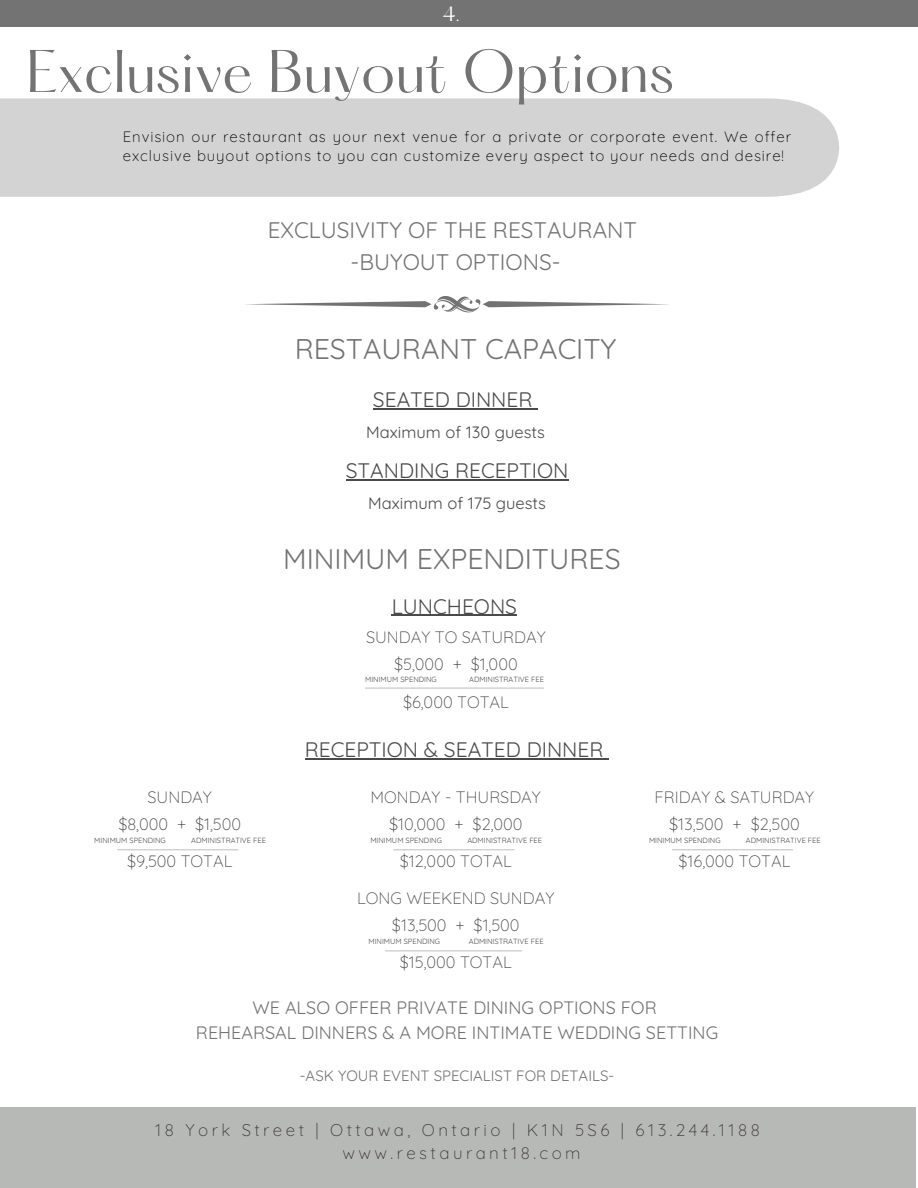
<style>
.page{position:relative;width:918px;height:1188px;background:#fff}
.page>*{position:absolute;margin:0;border:0;box-sizing:border-box;transform-origin:0 0}
.t1{font:52.5px "Hatton";color:#737373}
.t2{font:28.5px "Quicksand";color:#737373}
.t3{font:22.5px/31.5px "Quicksand";color:#737373;text-align:center}
.t4{font:21px "Quicksand";color:#4a4a4a}
.t5{font:18px/24.8px "Quicksand";color:#737373;text-align:center}
.t6{font:18px "Hatton";color:#fff}
.t7{font:300 16.95px/23.7px "Quicksand";letter-spacing:.205em;color:#403737;text-align:center}
.t8{font:300 16.5px "Quicksand";color:#4a4a4a}
.t9{font:16.5px "Quicksand";color:#4a4a4a}
.t10{font:300 15px/19.2px "Quicksand";letter-spacing:.06em;color:#000}
.t11{font:15px "Quicksand";color:#737373}
.t12{font:7.5px "Quicksand";color:#4a4a4a}
</style>
<div class="page">
<div style="left:0;top:0;width:918px;height:27px;background:#737373"></div>
<div style="left:0;top:1107px;width:916px;height:81px;background:#b7b9b7"></div>
<div style="left:0;top:98px;width:839px;height:99px;background:#d3d3d3"></div>
<svg style="left:246px;top:296px;width:422px;height:17px"></svg>
<hr style="left:305px;top:758px;width:299px;height:2px;background:#4a4a4a">
<hr style="left:365px;top:688px;width:179px;height:1px;background:#c4c4c4">
<hr style="left:392px;top:615px;width:125px;height:1px;background:#4a4a4a">
<hr style="left:117px;top:849px;width:121px;height:1px;background:#c4c4c4">
<hr style="left:393px;top:849px;width:121px;height:1px;background:#c4c4c4">
<hr style="left:672px;top:849px;width:121px;height:1px;background:#c4c4c4">
<hr style="left:385px;top:950px;width:137px;height:1px;background:#c4c4c4">
<hr style="left:373px;top:408px;width:160px;height:1px;background:#4a4a4a">
<hr style="left:346px;top:479px;width:222px;height:1px;background:#4a4a4a">
<p class="t6" style="left:443px;top:5px;width:19px">4.</p>
<p class="t1" style="left:26px;top:47px;width:649px">Exclusive Buyout Options</p>
<p class="t10" style="left:123px;top:127px;width:670px">Envision our restaurant as your next venue for a private or corporate event. We offer exclusive buyout options to you can customize every aspect to your needs and desire!</p>
<p class="t3" style="left:268px;top:214px;width:371px">EXCLUSIVITY OF THE RESTAURANT -BUYOUT OPTIONS-</p>
<h4 class="t2" style="left:295px;top:331px;width:323px">RESTAURANT CAPACITY</h4>
<p class="t4" style="left:373px;top:386px;width:161px">SEATED DINNER</p>
<p class="t9" style="left:366px;top:422px;width:180px">Maximum of 130 guests</p>
<p class="t4" style="left:346px;top:457px;width:224px">STANDING RECEPTION</p>
<p class="t9" style="left:368px;top:493px;width:179px">Maximum of 175 guests</p>
<h4 class="t2" style="left:283px;top:540px;width:339px">MINIMUM EXPENDITURES</h4>
<h2 class="t4" style="left:392px;top:593px;width:127px">LUNCHEONS</h2>
<h3 class="t8" style="left:366px;top:627px;width:181px">SUNDAY TO SATURDAY</h3>
<p class="t8" style="left:394px;top:654px;width:125px">$5,000 + $1,000</p>
<h2 class="t8" style="left:403px;top:691px;width:107px">$6,000 TOTAL</h2>
<h3 class="t12" style="left:365px;top:675px;width:73px">MINIMUM SPENDING</h3>
<h4 class="t12" style="left:469px;top:675px;width:76px">ADMINISTRATIVE FEE</h4>
<h5 class="t8" style="left:148px;top:786px;width:66px">SUNDAY</h5>
<h4 class="t8" style="left:118px;top:813px;width:124px">$8,000 + $1,500</h4>
<p class="t8" style="left:127px;top:851px;width:107px">$9,500 TOTAL</p>
<p class="t12" style="left:94px;top:835px;width:73px">MINIMUM SPENDING</p>
<p class="t12" style="left:191px;top:835px;width:76px">ADMINISTRATIVE FEE</p>
<h1 class="t4" style="left:305px;top:736px;width:300px">RECEPTION &amp; SEATED DINNER</h1>
<h3 class="t8" style="left:371px;top:786px;width:172px">MONDAY - THURSDAY</h3>
<h4 class="t8" style="left:389px;top:813px;width:135px">$10,000 + $2,000</h4>
<h5 class="t8" style="left:400px;top:851px;width:114px">$12,000 TOTAL</h5>
<h4 class="t12" style="left:370px;top:835px;width:73px">MINIMUM SPENDING</h4>
<p class="t12" style="left:467px;top:835px;width:76px">ADMINISTRATIVE FEE</p>
<p class="t8" style="left:357px;top:887px;width:199px">LONG WEEKEND SUNDAY</p>
<p class="t8" style="left:392px;top:914px;width:129px">$13,500 + $1,500</p>
<p class="t8" style="left:400px;top:952px;width:113px">$15,000 TOTAL</p>
<h4 class="t12" style="left:369px;top:936px;width:73px">MINIMUM SPENDING</h4>
<h5 class="t12" style="left:469px;top:936px;width:76px">ADMINISTRATIVE FEE</h5>
<p class="t8" style="left:655px;top:786px;width:161px">FRIDAY &amp; SATURDAY</p>
<p class="t8" style="left:669px;top:813px;width:132px">$13,500 + $2,500</p>
<h4 class="t8" style="left:679px;top:851px;width:113px">$16,000 TOTAL</h4>
<h5 class="t12" style="left:649px;top:835px;width:73px">MINIMUM SPENDING</h5>
<h4 class="t12" style="left:746px;top:835px;width:76px">ADMINISTRATIVE FEE</h4>
<h5 class="t5" style="left:196px;top:995px;width:524px">WE ALSO OFFER PRIVATE DINING OPTIONS FOR<br>REHEARSAL DINNERS &amp; A MORE INTIMATE WEDDING SETTING</h5>
<h4 class="t11" style="left:300px;top:1066px;width:316px">-ASK YOUR EVENT SPECIALIST FOR DETAILS-</h4>
<h5 class="t7" style="left:155px;top:1118px;width:606px">18 York Street | Ottawa, Ontario | K1N 5S6 | 613.244.1188 www.restaurant18.com</h5>
</div>
